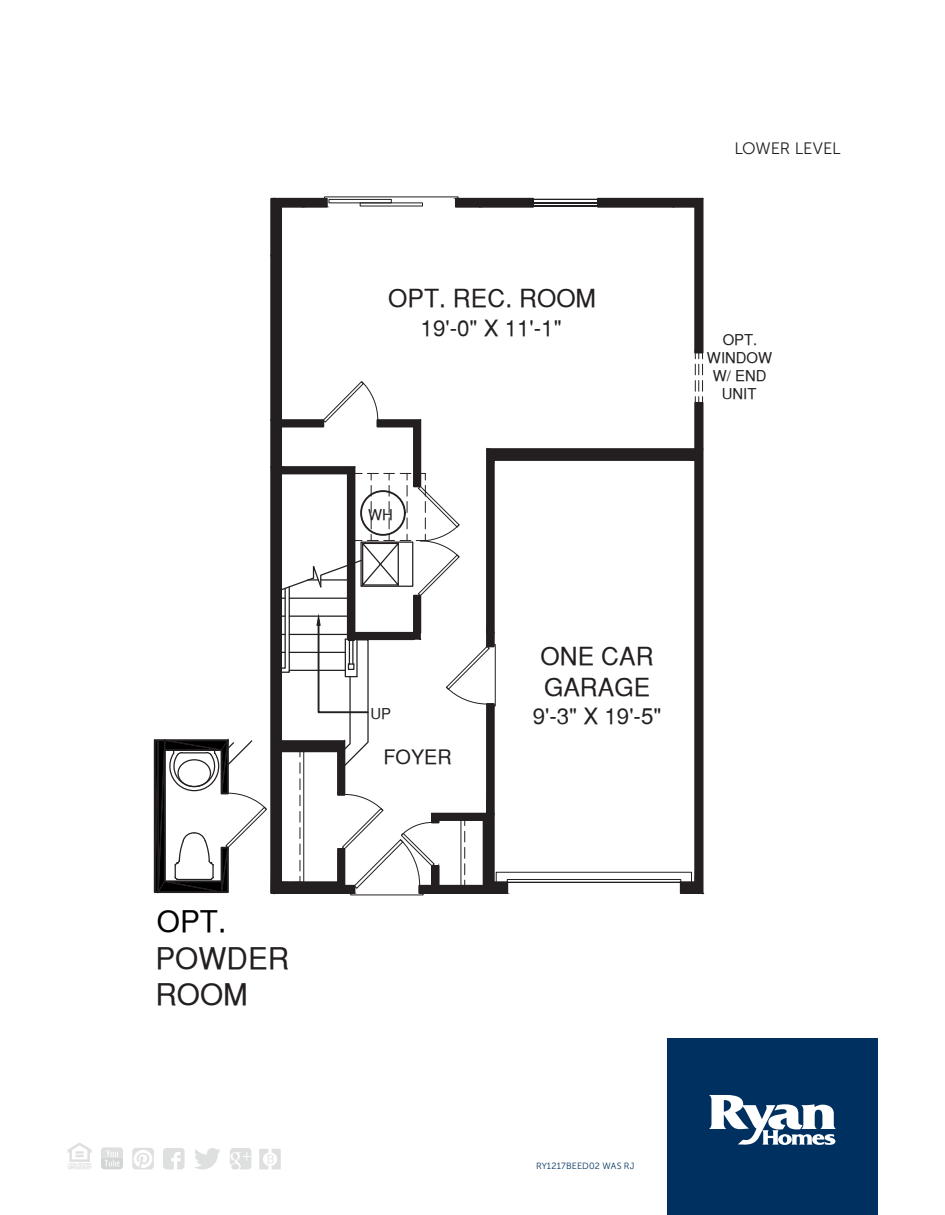
<style>
.page{position:relative;width:945px;height:1215px;background:#fff}
.page>*{position:absolute;margin:0;border:0;box-sizing:border-box;transform-origin:0 0}
.t1{font:29.7px/36.6px "Sans Serif";color:#231f20}
.t2{font:29.7px "Sans Serif";color:#000}
.t3{font:24.75px/30.6px "Sans Serif";color:#231f20}
.t4{font:22.35px "Sans Serif";color:#231f20}
.t5{font:19.8px "Sans Serif";color:#231f20}
.t6{font:16.5px "Museo Sans 300";letter-spacing:-.01em;color:#231f20}
.t7{font:14.85px/18.1px "Sans Serif";color:#231f20;text-align:center}
.t8{font:9px "Museo Sans 300";letter-spacing:.02em;color:#00305f}
</style>
<div class="page">
<svg style="left:153px;top:197px;width:551px;height:698px"></svg>
<svg style="left:163px;top:1148px;width:22px;height:21px"></svg>
<svg style="left:230px;top:1148px;width:21px;height:21px"></svg>
<svg style="left:132px;top:1148px;width:22px;height:21px"></svg>
<svg style="left:194px;top:1148px;width:26px;height:21px"></svg>
<div style="left:101px;top:1147px;width:22px;height:22px;background:#dedfdf;border-radius:4px"></div>
<svg style="left:101px;top:1150px;width:22px;height:19px"></svg>
<svg style="left:68px;top:1142px;width:24px;height:27px"></svg>
<svg style="left:259px;top:1149px;width:22px;height:20px"></svg>
<div style="left:667px;top:1038px;width:211px;height:177px;background:#00305f"></div>
<svg style="left:709px;top:1095px;width:127px;height:50px"></svg>
<h1 class="t2" style="left:157px;top:904px;width:71px">OPT.</h1>
<h1 class="t1" style="left:155px;top:940px;width:135px">POWDER<br>ROOM</h1>
<p class="t6" style="left:734px;top:139px;width:108px">LOWER LEVEL</p>
<p class="t3" style="left:388px;top:283px;width:210px">OPT. REC. ROOM</p>
<p class="t4" style="left:421px;top:315px;width:143px">19'-0" X 11'-1"</p>
<p class="t7" style="left:368px;top:505px;width:26px">WH</p>
<p class="t7" style="left:707px;top:331px;width:67px">OPT.<br>WINDOW<br>W/ END<br>UNIT</p>
<p class="t7" style="left:371px;top:705px;width:22px">UP</p>
<p class="t5" style="left:383px;top:745px;width:70px">FOYER</p>
<p class="t3" style="left:541px;top:641px;width:115px">ONE CAR<br>GARAGE</p>
<p class="t4" style="left:533px;top:703px;width:130px">9'-3" X 19'-5"</p>
<p class="t8" style="left:536px;top:1162px;width:100px">RY1217BEED02 WAS RJ</p>
</div>
